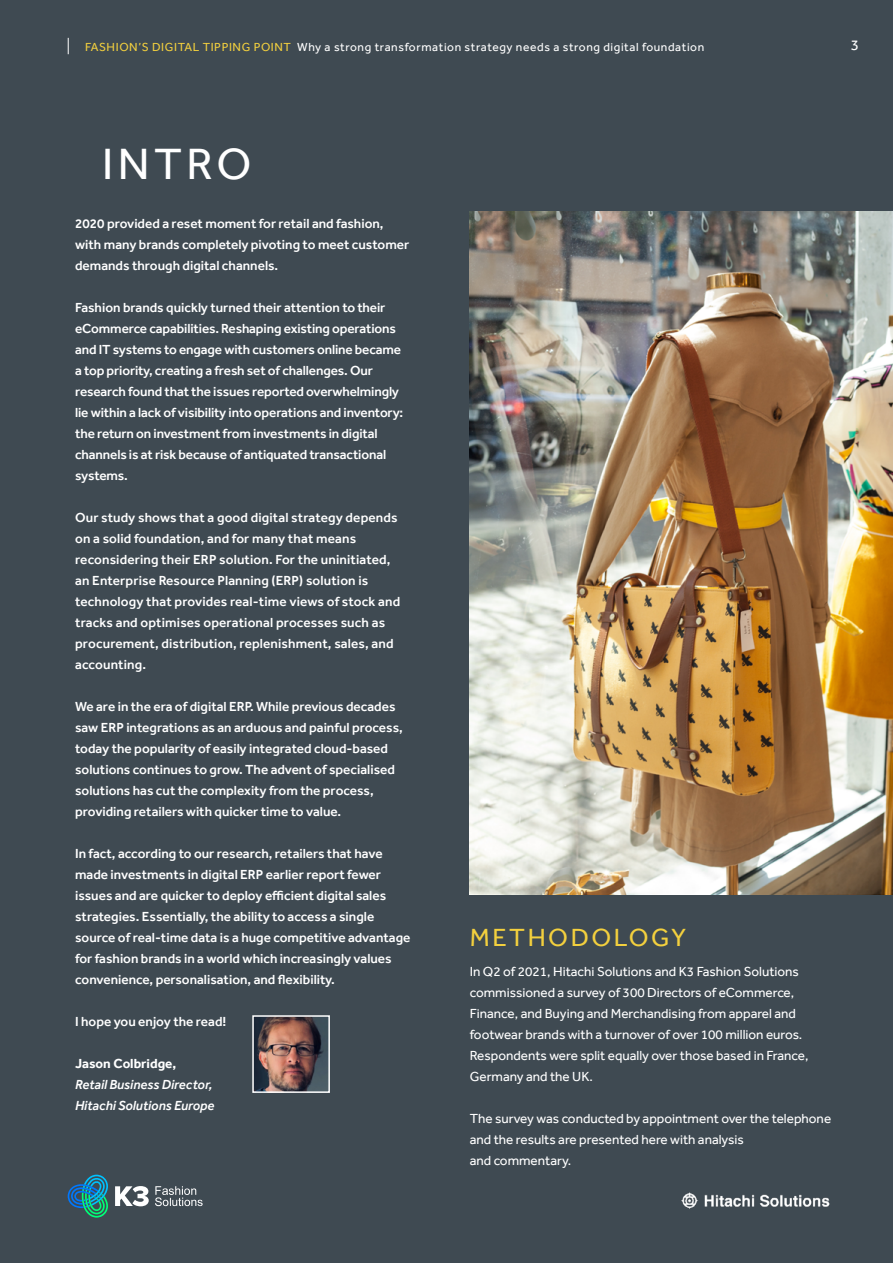
<style>
.page{position:relative;width:893px;height:1263px;background:#3f4a52}
.page>*{position:absolute;margin:0;border:0;box-sizing:border-box;transform-origin:0 0}
.t1{font:45px "Effra";letter-spacing:.1em;color:#fff}
.t2{font:25.5px "Effra";letter-spacing:.1em;color:#f3d03e}
.t3{font:15px "Effra";color:#fff}
.t4{font:500 13.5px/21px "Effra";color:#fff}
.t5{font:13.5px/21px "Effra";color:#fff}
.t6{font:italic 500 13.5px/21px "Effra";color:#fff}
.t7{font:700 13.5px "Effra";color:#fff}
.t8{font:12px "Effra";letter-spacing:.05em;color:#fff}
.s1{color:#f3d03e}
</style>
<div class="page">
<svg style="left:115px;top:1186px;width:34px;height:20px"></svg>
<svg style="left:67px;top:1174px;width:41px;height:43px"></svg>
<svg style="left:155px;top:1186px;width:48px;height:20px"></svg>
<svg style="left:68px;top:38px;width:1px;height:16px"></svg>
<img style="left:470px;top:212px;width:423px;height:682px">
<img style="left:255px;top:1018px;width:72px;height:72px">
<div style="left:252px;top:1015px;width:78px;height:78px;border:2px solid #fff"></div>
<img style="left:681px;top:1192px;width:149px;height:17px">
<p class="t8" style="left:85px;top:39px;width:621px"><span class="s1">FASHION’S DIGITAL TIPPING POINT</span> Why a strong transformation strategy needs a strong digital foundation</p>
<p class="t3" style="left:851px;top:36px;width:10px">3</p>
<h1 class="t1" style="left:102px;top:137px;width:151px">INTRO</h1>
<p class="t4" style="left:75px;top:213px;width:336px">2020 provided a reset moment for retail and fashion, with many brands completely pivoting to meet customer demands through digital channels.</p>
<p class="t4" style="left:75px;top:297px;width:330px">Fashion brands quickly turned their attention to their eCommerce capabilities. Reshaping existing operations and IT systems to engage with customers online became a top priority, creating a fresh set of challenges. Our research found that the issues reported overwhelmingly lie within a lack of visibility into operations and inventory: the return on investment from investments in digital channels is at risk because of antiquated transactional systems.</p>
<p class="t4" style="left:75px;top:507px;width:327px">Our study shows that a good digital strategy depends on a solid foundation, and for many that means reconsidering their ERP solution. For the uninitiated, an Enterprise Resource Planning (ERP) solution is technology that provides real-time views of stock and tracks and optimises operational processes such as procurement, distribution, replenishment, sales, and accounting.</p>
<p class="t4" style="left:75px;top:696px;width:329px">We are in the era of digital ERP. While previous decades saw ERP integrations as an arduous and painful process, today the popularity of easily integrated cloud-based solutions continues to grow. The advent of specialised solutions has cut the complexity from the process, providing retailers with quicker time to value.</p>
<p class="t4" style="left:75px;top:843px;width:337px">In fact, according to our research, retailers that have made investments in digital ERP earlier report fewer issues and are quicker to deploy efficient digital sales strategies. Essentially, the ability to access a single source of real-time data is a huge competitive advantage for fashion brands in a world which increasingly values convenience, personalisation, and flexibility.</p>
<p class="t4" style="left:75px;top:1011px;width:153px">I hope you enjoy the read!</p>
<p class="t7" style="left:75px;top:1055px;width:103px">Jason Colbridge,</p>
<p class="t6" style="left:75px;top:1074px;width:141px">Retail Business Director,<br>Hitachi Solutions Europe</p>
<h2 class="t2" style="left:470px;top:922px;width:218px">METHODOLOGY</h2>
<p class="t5" style="left:470px;top:960px;width:340px">In Q2 of 2021, Hitachi Solutions and K3 Fashion Solutions commissioned a survey of 300 Directors of eCommerce, Finance, and Buying and Merchandising from apparel and footwear brands with a turnover of over 100 million euros.<br>Respondents were split equally over those based in France, Germany and the UK.</p>
<p class="t5" style="left:470px;top:1107px;width:363px">The survey was conducted by appointment over the telephone and the results are presented here with analysis<br>and commentary.</p>
</div>
